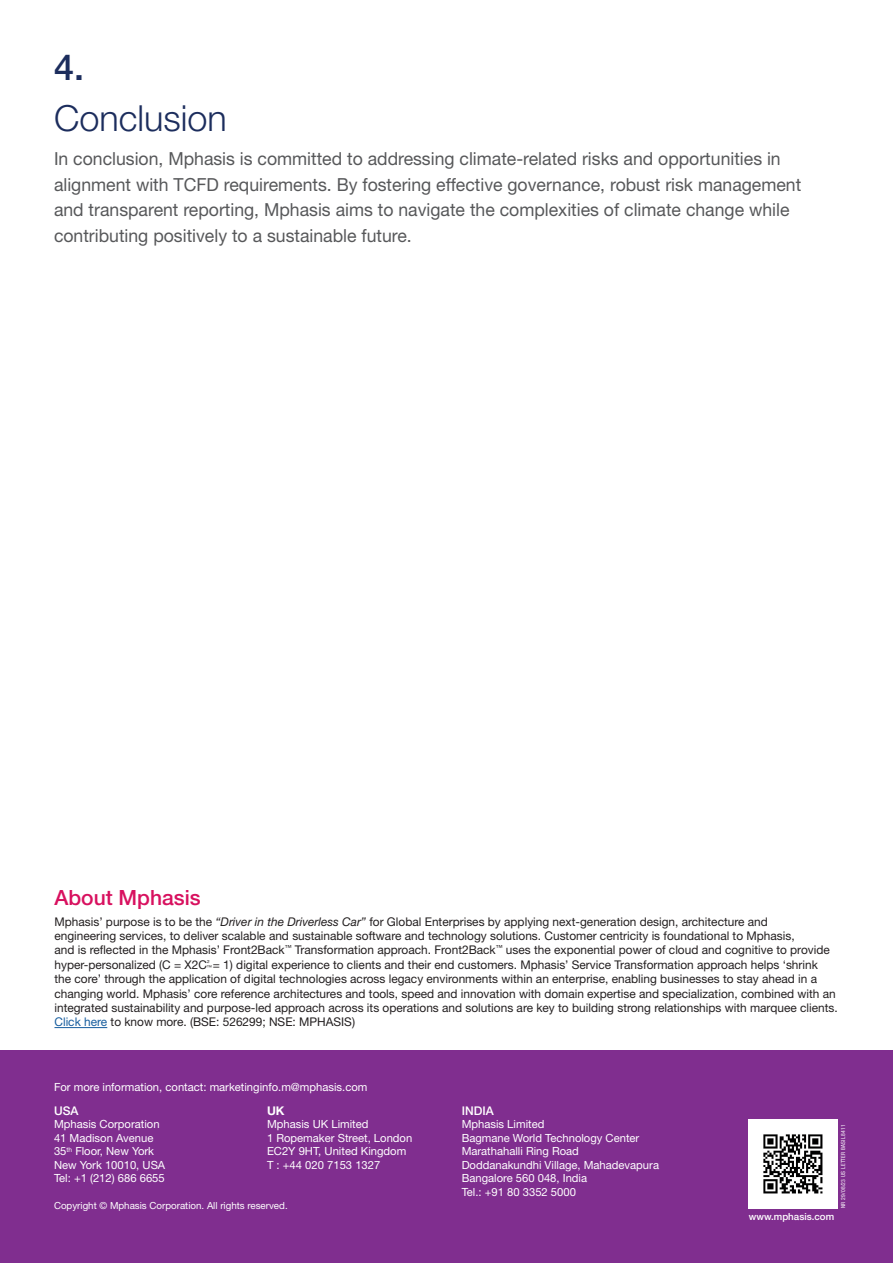
<style>
.page{position:relative;width:893px;height:1263px;background:#fff}
.page>*{position:absolute;margin:0;border:0;box-sizing:border-box;transform-origin:0 0}
.BULLETONE{font:300 36px "Helvetica Neue LT Std";color:#1c2d5d}
.BULLETONE-2{font:500 36px "Helvetica Neue LT Std";color:#1c2d5d}
.Body_Text{font:500 21px "Helvetica Neue LT Std";color:#d8115f}
.BULLETONE-3{font:18px/25.5px "Helvetica Neue LT Std";color:#57585a}
.t1{font:12px/14.4px "Helvetica Neue LT Std";color:#231f20}
.Body_Text-2{font:500 12px "Helvetica Neue LT Std";color:#fff}
.Body_Text-3{font:700 12px "Helvetica Neue LT Std";color:#fff}
.Body_Text-4{font:11.25px/13.5px "Helvetica Neue LT Std";color:#fff}
.Body_Text-5{font:9.75px "Helvetica Neue LT Std";color:#fff}
.t2{font:500 9.75px "Helvetica Neue LT Std";color:#fff}
.t3{font:condensed 5.7px "Helvetica Neue LT Std";letter-spacing:.05em;color:#fff}
.t4{font:5.25px "Helvetica Neue LT Std";color:#231f20}
.s1{font-style:italic}
.s2{color:#175d9e}
</style>
<div class="page">
<div style="left:0;top:1050px;width:893px;height:213px;background:#802e8f"></div>
<div style="left:748px;top:1119px;width:90px;height:89px;background:#fff"></div>
<img style="left:763px;top:1134px;width:60px;height:60px">
<hr style="left:54px;top:1027px;width:53px;height:1px;background:#175d9e">
<p class="BULLETONE-2" style="left:54px;top:45px;width:32px">4.</p>
<p class="BULLETONE" style="left:54px;top:97px;width:174px">Conclusion</p>
<p class="BULLETONE-3" style="left:54px;top:146px;width:749px">In conclusion, Mphasis is committed to addressing climate-related risks and opportunities in alignment with TCFD requirements. By fostering effective governance, robust risk management and transparent reporting, Mphasis aims to navigate the complexities of climate change while contributing positively to a sustainable future.</p>
<p class="Body_Text" style="left:54px;top:885px;width:148px">About Mphasis</p>
<p class="t1" style="left:54px;top:914px;width:777px">Mphasis’ purpose is to be the <span class="s1">“Driver in the Driverless Car”</span> for Global Enterprises by applying next-generation design, architecture and engineering services, to deliver scalable and sustainable software and technology solutions. Customer centricity is foundational to Mphasis,<br>and is reflected in the Mphasis’ Front2Back<sup>™</sup> Transformation approach. Front2Back<sup>™</sup> uses the exponential power of cloud and cognitive to provide hyper-personalized (C = X2C<sup>²</sup> = 1) digital experience to clients and their end customers. Mphasis’ Service Transformation approach helps ‘shrink</p>
<p class="t4" style="left:207px;top:964px;width:7px">™</p>
<p class="t1" style="left:54px;top:971px;width:785px">the core’ through the application of digital technologies across legacy environments within an enterprise, enabling businesses to stay ahead in a changing world. Mphasis’ core reference architectures and tools, speed and innovation with domain expertise and specialization, combined with an integrated sustainability and purpose-led approach across its operations and solutions are key to building strong relationships with marquee clients.<br><span class="s2">Click here</span> to know more. (BSE: 526299; NSE: MPHASIS)</p>
<p class="Body_Text-4" style="left:54px;top:1080px;width:315px">For more information, contact: marketinginfo.m@mphasis.com</p>
<p class="Body_Text-2" style="left:54px;top:1103px;width:26px">USA</p>
<p class="Body_Text-4" style="left:54px;top:1117px;width:107px">Mphasis Corporation</p>
<p class="Body_Text-4" style="left:54px;top:1131px;width:101px">41 Madison Avenue</p>
<p class="Body_Text-4" style="left:54px;top:1144px;width:102px">35<sup>th</sup> Floor, New York</p>
<p class="Body_Text-4" style="left:54px;top:1158px;width:113px">New York 10010, USA</p>
<p class="Body_Text-4" style="left:54px;top:1171px;width:112px">Tel: +1 (212) 686 6655</p>
<p class="Body_Text-3" style="left:267px;top:1103px;width:19px">UK</p>
<p class="Body_Text-4" style="left:267px;top:1117px;width:103px">Mphasis UK Limited</p>
<p class="Body_Text-4" style="left:267px;top:1131px;width:147px">1 Ropemaker Street, London</p>
<p class="Body_Text-4" style="left:267px;top:1144px;width:141px">EC2Y 9HT, United Kingdom</p>
<p class="Body_Text-4" style="left:267px;top:1158px;width:115px">T : +44 020 7153 1327</p>
<p class="Body_Text-5" style="left:54px;top:1199px;width:235px">Copyright © Mphasis Corporation. All rights reserved.</p>
<p class="Body_Text-2" style="left:462px;top:1103px;width:34px">INDIA</p>
<p class="Body_Text-4" style="left:462px;top:1117px;width:84px">Mphasis Limited</p>
<p class="Body_Text-4" style="left:462px;top:1131px;width:199px">Bagmane World Technology Center<br>Marathahalli Ring Road<br>Doddanakundhi Village, Mahadevapura<br>Bangalore 560 048, India</p>
<p class="Body_Text-4" style="left:462px;top:1185px;width:116px">Tel.: +91 80 3352 5000</p>
<p class="t3" style="left:840px;top:1208px;width:85px;rotate:-90deg">NR 29/08/23 US LETTER BASIL8411</p>
<p class="t2" style="left:749px;top:1211px;width:87px">www.mphasis.com</p>
</div>
